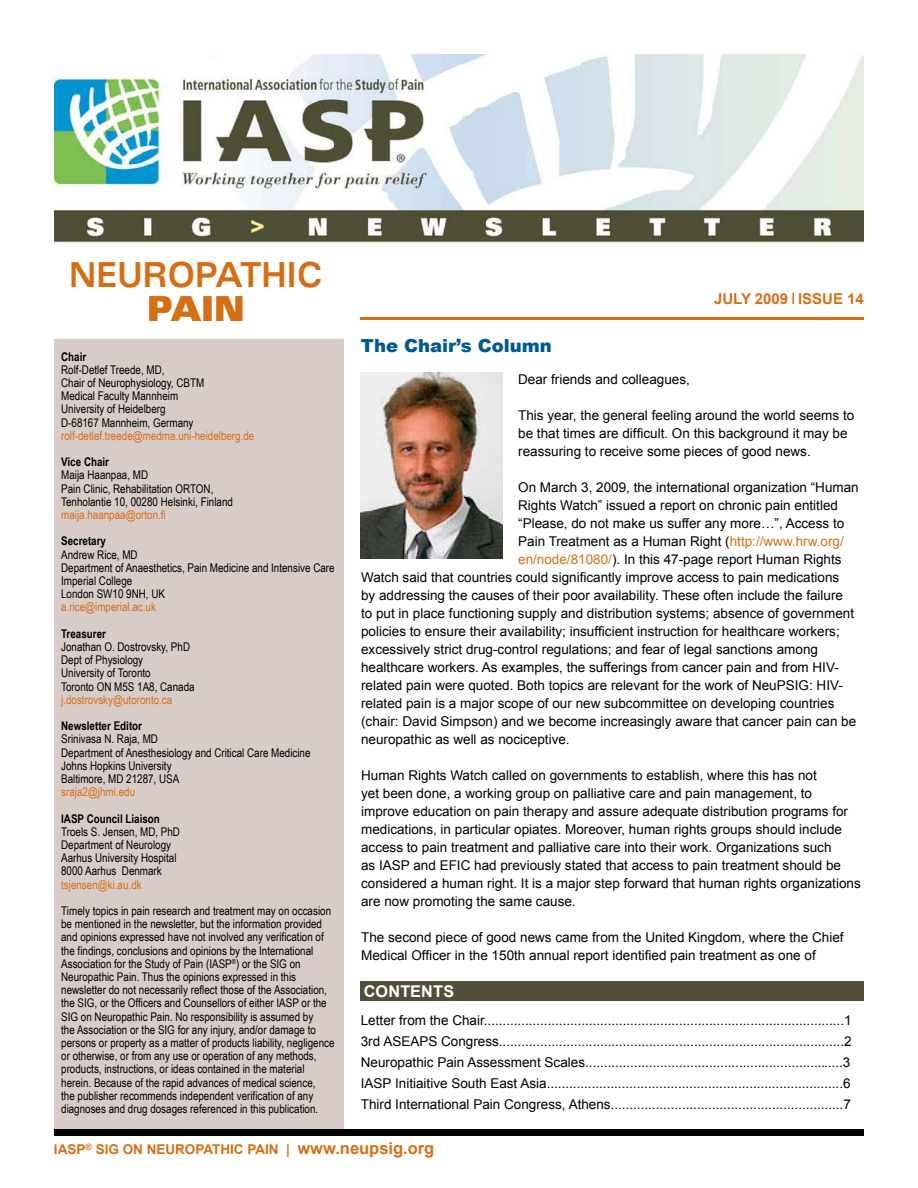
<style>
.page{position:relative;width:918px;height:1188px;background:#fff}
.page>*{position:absolute;margin:0;border:0;box-sizing:border-box;transform-origin:0 0}
.t1{font:700 expanded 34.5px "Univers";color:#d46f16;scale:.82 1}
.t2{font:900 expanded 34.5px "Univers";color:#d46f16;scale:.8 1}
.t3{font:900 18px "Arial";color:#005991}
.t4{font:700 16.5px "Arial";color:#d46f16}
.t5{font:700 16.2px "Arial";letter-spacing:.015em;color:#fff}
.t6{font:700 15px "Arial";color:#d46f16}
.t7{font:13.5px/18px "Arial";color:#000}
.t8{font:700 13.5px "Arial";color:#d46f16}
.t9{font:12px/13.2px "Arial Narrow";color:#000}
.t10{font:12px "Arial Narrow";color:#d46f16}
.t11{font:700 12px "Arial Narrow";color:#000}
.s1{color:#d46f16}
.s2{font-size:13.5px}
</style>
<div class="page">
<div style="left:54px;top:339px;width:289px;height:795px;background:#d7ccc8"></div>
<div style="left:54px;top:1129px;width:810px;height:7px;background:#000"></div>
<img style="left:54px;top:54px;width:810px;height:189px">
<hr style="left:361px;top:317px;width:503px;height:3px;background:#d46f16">
<div style="left:361px;top:982px;width:503px;height:19px;background:#524e38"></div>
<svg style="left:792px;top:293px;width:2px;height:11px"></svg>
<img style="left:361px;top:372px;width:142px;height:187px">
<h1 class="t1" style="left:69px;top:255px;width:310px">NEUROPATHIC</h1>
<h1 class="t2" style="left:147px;top:289px;width:124px">PAIN</h1>
<p class="t11" style="left:61px;top:349px;width:27px">Chair</p>
<p class="t9" style="left:61px;top:363px;width:145px">Rolf-Detlef Treede, MD,<br>Chair of Neurophysiology, CBTM<br>Medical Faculty Mannheim<br>University of Heidelberg<br>D-68167 Mannheim, Germany</p>
<p class="t10" style="left:61px;top:429px;width:195px">rolf-detlef.treede@medma.uni-heidelberg.de</p>
<p class="t11" style="left:61px;top:455px;width:49px">Vice Chair</p>
<p class="t9" style="left:61px;top:468px;width:173px">Maija Haanpaa, MD<br>Pain Clinic, Rehabilitation ORTON,<br>Tenholantie 10, 00280 Helsinki, Finland</p>
<p class="t10" style="left:61px;top:508px;width:106px">maija.haanpaa@orton.fi</p>
<p class="t11" style="left:61px;top:534px;width:46px">Secretary</p>
<p class="t9" style="left:61px;top:548px;width:275px">Andrew Rice, MD<br>Department of Anaesthetics, Pain Medicine and Intensive Care<br>Imperial College<br>London SW10 9NH, UK</p>
<p class="t10" style="left:61px;top:600px;width:96px">a.rice@imperial.ac.uk</p>
<p class="t11" style="left:61px;top:627px;width:46px">Treasurer</p>
<p class="t9" style="left:61px;top:640px;width:135px">Jonathan O. Dostrovsky, PhD<br>Dept of Physiology<br>University of Toronto<br>Toronto ON M5S 1A8, Canada</p>
<p class="t10" style="left:61px;top:693px;width:113px">j.dostrovsky@utoronto.ca</p>
<p class="t11" style="left:61px;top:719px;width:82px">Newsletter Editor</p>
<p class="t9" style="left:61px;top:732px;width:251px">Srinivasa N. Raja, MD<br>Department of Anesthesiology and Critical Care Medicine<br>Johns Hopkins University<br>Baltimore, MD 21287, USA</p>
<p class="t10" style="left:61px;top:785px;width:75px">sraja2@jhmi.edu</p>
<p class="t11" style="left:61px;top:811px;width:100px">IASP Council Liaison</p>
<p class="t9" style="left:61px;top:825px;width:120px">Troels S. Jensen, MD, PhD<br>Department of Neurology<br>Aarhus University Hospital<br>8000 Aarhus Denmark</p>
<p class="t10" style="left:61px;top:877px;width:82px">tsjensen@ki.au.dk</p>
<p class="t9" style="left:61px;top:904px;width:275px">Timely topics in pain research and treatment may on occasion be mentioned in the newsletter, but the information provided and opinions expressed have not involved any verification of the findings, conclusions and opinions by the International Association for the Study of Pain (IASP<sup>®</sup>) or the SIG on Neuropathic Pain. Thus the opinions expressed in this newsletter do not necessarily reflect those of the Association, the SIG, or the Officers and Counsellors of either IASP or the SIG on Neuropathic Pain. No responsibility is assumed by<br>the Association or the SIG for any injury, and/or damage to persons or property as a matter of products liability, negligence or otherwise, or from any use or operation of any methods, products, instructions, or ideas contained in the material herein. Because of the rapid advances of medical science,<br>the publisher recommends independent verification of any diagnoses and drug dosages referenced in this publication.</p>
<h2 class="t3" style="left:361px;top:335px;width:193px">The Chair’s Column</h2>
<p class="t6" style="left:714px;top:290px;width:151px">JULY 2009 ISSUE 14</p>
<p class="t7" style="left:518px;top:371px;width:173px">Dear friends and colleagues,</p>
<p class="t7" style="left:518px;top:407px;width:338px">This year, the general feeling around the world seems to be that times are difficult. On this background it may be reassuring to receive some pieces of good news.</p>
<p class="t7" style="left:518px;top:479px;width:342px">On March 3, 2009, the international organization “Human</p>
<p class="t7" style="left:518px;top:497px;width:321px">Rights Watch” issued a report on chronic pain entitled</p>
<p class="t7" style="left:518px;top:515px;width:328px">“Please, do not make us suffer any more…”, Access to</p>
<p class="t7" style="left:518px;top:533px;width:327px">Pain Treatment as a Human Right (<span class="s1">http://www.hrw.org/</span></p>
<p class="t7" style="left:518px;top:551px;width:325px"><span class="s1">en/node/81080/</span>). In this 47-page report Human Rights</p>
<p class="t7" style="left:361px;top:569px;width:480px">Watch said that countries could significantly improve access to pain medications</p>
<p class="t7" style="left:361px;top:587px;width:484px">by addressing the causes of their poor availability. These often include the failure</p>
<p class="t7" style="left:361px;top:605px;width:494px">to put in place functioning supply and distribution systems; absence of government</p>
<p class="t7" style="left:361px;top:623px;width:480px">policies to ensure their availability; insufficient instruction for healthcare workers;</p>
<p class="t7" style="left:361px;top:641px;width:458px">excessively strict drug-control regulations; and fear of legal sanctions among</p>
<p class="t7" style="left:361px;top:659px;width:479px">healthcare workers. As examples, the sufferings from cancer pain and from HIV-</p>
<p class="t7" style="left:361px;top:676px;width:483px">related pain were quoted. Both topics are relevant for the work of NeuPSIG: HIV-</p>
<p class="t7" style="left:361px;top:694px;width:475px">related pain is a major scope of our new subcommittee on developing countries</p>
<p class="t7" style="left:361px;top:712px;width:497px">(chair: David Simpson) and we become increasingly aware that cancer pain can be</p>
<p class="t7" style="left:361px;top:730px;width:210px">neuropathic as well as nociceptive.</p>
<p class="t7" style="left:361px;top:766px;width:501px">Human Rights Watch called on governments to establish, where this has not<br>yet been done, a working group on palliative care and pain management, to improve education on pain therapy and assure adequate distribution programs for medications, in particular opiates. Moreover, human rights groups should include access to pain treatment and palliative care into their work. Organizations such<br>as IASP and EFIC had previously stated that access to pain treatment should be considered a human right. It is a major step forward that human rights organizations are now promoting the same cause.</p>
<p class="t7" style="left:361px;top:928px;width:484px">The second piece of good news came from the United Kingdom, where the Chief<br>Medical Officer in the 150th annual report identified pain treatment as one of</p>
<p class="t5" style="left:364px;top:982px;width:92px">CONTENTS</p>
<p class="t7" style="left:361px;top:1010px;width:492px;line-height:21px;text-align:justify">Letter from the Chair................................................................................................1<br>3rd ASEAPS Congress............................................................................................2<br>Neuropathic Pain Assessment Scales.....................................................................3<br>IASP Initiaitive South East Asia...............................................................................6<br>Third International Pain Congress, Athens..............................................................7</p>
<p class="t8" style="left:54px;top:1141px;width:103px">IASP<sup>®</sup> SIG ON NEU</p>
<p class="t4" style="left:175px;top:1139px;width:261px"><span class="s2">ROPATHIC P-AI N |</span> WWW.NEUPSIG.ORG</p>
</div>
